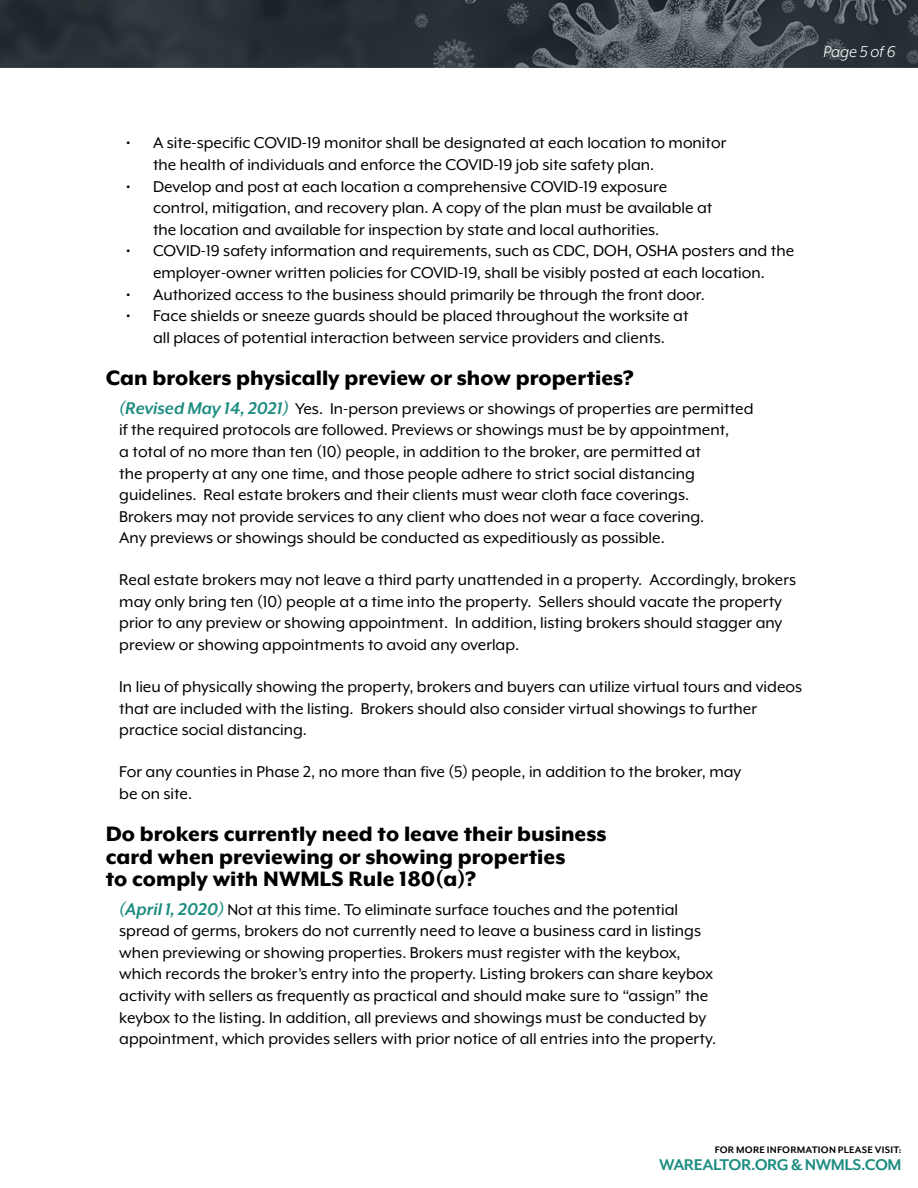
<style>
.page{position:relative;width:918px;height:1188px;background:#fff}
.page>*{position:absolute;margin:0;border:0;box-sizing:border-box;transform-origin:0 0}
.t1{font:800 24px/22.5px "Mr Eaves XL Mod OT";color:#000}
.t2{font:18px/21.6px "Mr Eaves XL Mod OT";color:#000}
.t3{font:italic 18px "Mr Eaves XL Mod OT";color:#fff}
.t4{font:700 17.85px "Mr Eaves Mod OT";letter-spacing:-.03em;color:#1e8d81}
.t5{font:700 10.95px "Mr Eaves Mod OT";letter-spacing:.02em;color:#000}
.s1{font-weight:700;font-style:italic;font-size:19.5px;color:#1e8d81}
</style>
<div class="page">
<img style="left:0;top:0;width:918px;height:67px">
<p class="t3" style="left:824px;top:42px;width:73px">Page 5 of 6</p>
<p class="t2" style="left:153px;top:132px;width:575px;text-indent:-27px">• A site-specific COVID-19 monitor shall be designated at each location to monitor the health of individuals and enforce the COVID-19 job site safety plan.</p>
<p class="t2" style="left:153px;top:175px;width:561px;text-indent:-27px">• Develop and post at each location a comprehensive COVID-19 exposure control, mitigation, and recovery plan. A copy of the plan must be available at the location and available for inspection by state and local authorities.</p>
<p class="t2" style="left:126px;top:240px;width:670px;text-align:center">• COVID-19 safety information and requirements, such as CDC, DOH, OSHA posters and the employer-owner written policies for COVID-19, shall be visibly posted at each location.</p>
<p class="t2" style="left:126px;top:283px;width:580px">• Authorized access to the business should primarily be through the front door.</p>
<p class="t2" style="left:126px;top:305px;width:564px;text-align:center">• Face shields or sneeze guards should be placed throughout the worksite at all places of potential interaction between service providers and clients.</p>
<h1 class="t1" style="left:106px;top:367px;width:530px">Can brokers physically preview or show properties?</h1>
<p class="t2" style="left:119px;top:398px;width:636px"><span class="s1">(Revised May 14, 2021)</span> Yes. In-person previews or showings of properties are permitted if the required protocols are followed. Previews or showings must be by appointment,<br>a total of no more than ten (10) people, in addition to the broker, are permitted at<br>the property at any one time, and those people adhere to strict social distancing guidelines. Real estate brokers and their clients must wear cloth face coverings.<br>Brokers may not provide services to any client who does not wear a face covering.<br>Any previews or showings should be conducted as expeditiously as possible.</p>
<p class="t2" style="left:119px;top:569px;width:678px">Real estate brokers may not leave a third party unattended in a property. Accordingly, brokers may only bring ten (10) people at a time into the property. Sellers should vacate the property prior to any preview or showing appointment. In addition, listing brokers should stagger any preview or showing appointments to avoid any overlap.</p>
<p class="t2" style="left:119px;top:676px;width:685px">In lieu of physically showing the property, brokers and buyers can utilize virtual tours and videos that are included with the listing. Brokers should also consider virtual showings to further practice social distancing.</p>
<p class="t2" style="left:119px;top:761px;width:624px">For any counties in Phase 2, no more than five (5) people, in addition to the broker, may be on site.</p>
<h1 class="t1" style="left:106px;top:823px;width:502px">Do brokers currently need to leave their business card when previewing or showing properties<br>to comply with NWMLS Rule 180(a)?</h1>
<p class="t2" style="left:119px;top:898px;width:598px"><span class="s1">(April 1, 2020)</span> Not at this time. To eliminate surface touches and the potential spread of germs, brokers do not currently need to leave a business card in listings when previewing or showing properties. Brokers must register with the keybox, which records the broker’s entry into the property. Listing brokers can share keybox activity with sellers as frequently as practical and should make sure to “assign” the keybox to the listing. In addition, all previews and showings must be conducted by appointment, which provides sellers with prior notice of all entries into the property.</p>
<p class="t5" style="left:715px;top:1144px;width:188px">FOR MORE INFORMATION PLEASE VISIT:</p>
<p class="t4" style="left:659px;top:1155px;width:244px">WAREALTOR.ORG &amp; NWMLS.COM</p>
</div>
